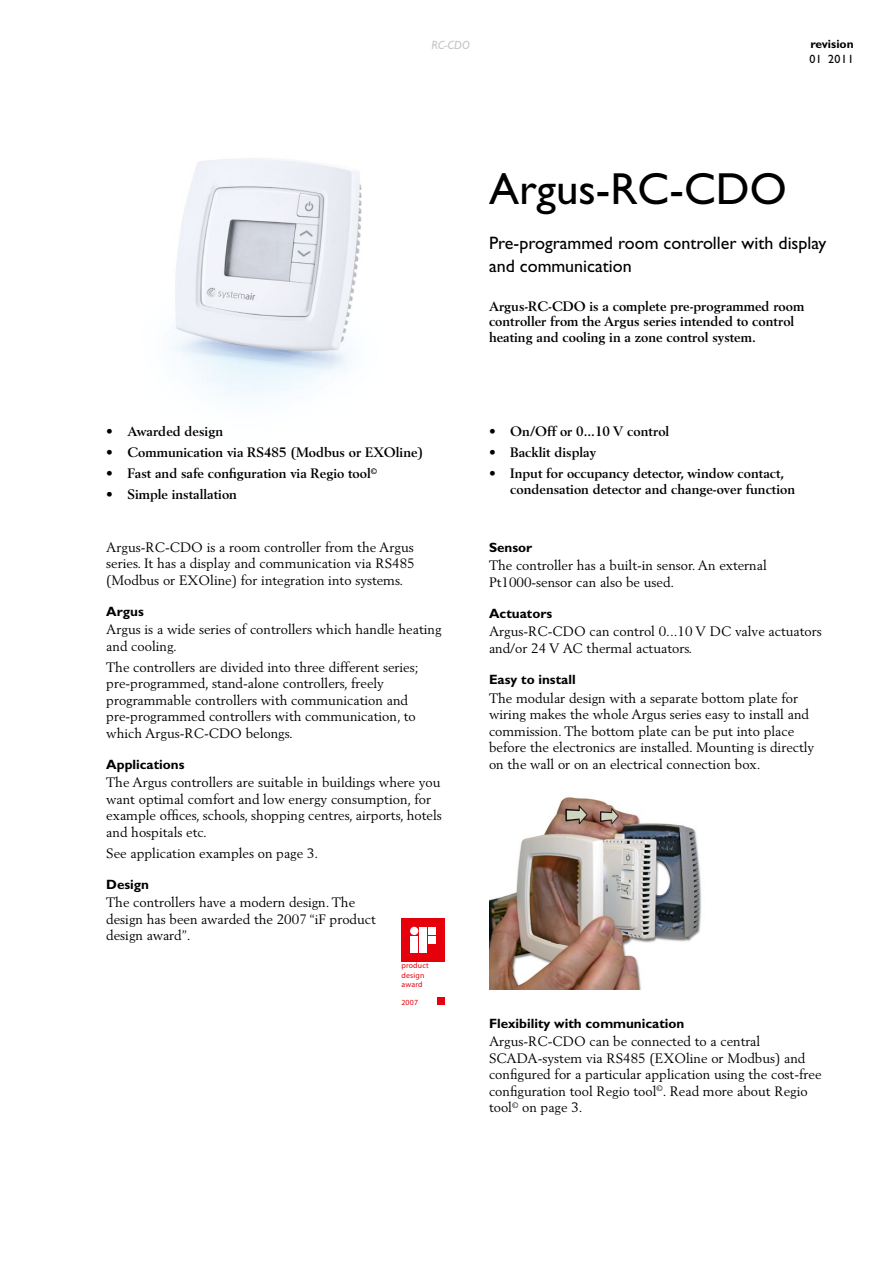
<style>
.page{position:relative;width:893px;height:1263px;background:#fff}
.page>*{position:absolute;margin:0;border:0;box-sizing:border-box;transform-origin:0 0}
.H_gill{font:45px "Gill Sans";color:#000}
.H_gill_mid{font:18px/22.5px "Gill Sans";color:#000}
.body{font:13.5px/16.5px "Berling";color:#000}
.H_berling_small_bold{font:700 13.5px/15.8px "Berling";color:#000}
.H_gill_bold_small{font:700 13.5px "Gill Sans";color:#000}
.t1{font:700 12px "Gill Sans";color:#000}
.t2{font:italic 12px "Gill Sans";color:#c3c5c8}
.t3{font:12px "Gill Sans";letter-spacing:.045em;color:#000}
.t4{font:700 7.8px/9.4px "Frutiger";letter-spacing:.03em;color:#e6000c}
</style>
<div class="page">
<img style="left:172px;top:158px;width:190px;height:239px">
<img style="left:489px;top:797px;width:213px;height:192px">
<div style="left:437px;top:997px;width:8px;height:7px;background:#e6000c"></div>
<div style="left:401px;top:918px;width:44px;height:43px;background:#e6000c"></div>
<div style="left:411px;top:936px;width:7px;height:16px;background:#fff"></div>
<div style="left:410px;top:927px;width:8px;height:8px;background:#fff;border-radius:50%"></div>
<div style="left:429px;top:927px;width:7px;height:7px;background:#fff"></div>
<div style="left:420px;top:927px;width:7px;height:25px;background:#fff"></div>
<div style="left:429px;top:936px;width:7px;height:7px;background:#fff"></div>
<p class="t2" style="left:432px;top:39px;width:40px">RC-CDO</p>
<p class="t1" style="left:810px;top:37px;width:45px">revision</p>
<p class="t3" style="left:809px;top:52px;width:46px">01 2011</p>
<p class="H_berling_small_bold" style="left:106px;top:424px;width:118px">• Awarded design</p>
<p class="H_berling_small_bold" style="left:106px;top:445px;width:319px">• Communication via RS485 (Modbus or EXOline)</p>
<p class="H_berling_small_bold" style="left:106px;top:465px;width:272px">• Fast and safe configuration via Regio tool<sup>©</sup></p>
<p class="H_berling_small_bold" style="left:106px;top:486px;width:132px">• Simple installation</p>
<p class="body" style="left:106px;top:539px;width:310px;text-align:justify">Argus-RC-CDO is a room controller from the Argus series. It has a display and communication via RS485 (Modbus or EXOline) for integration into systems.</p>
<p class="H_gill_bold_small" style="left:106px;top:603px;width:39px">Argus</p>
<p class="body" style="left:106px;top:621px;width:337px">Argus is a wide series of controllers which handle heating and cooling.</p>
<p class="body" style="left:106px;top:658px;width:314px">The controllers are divided into three different series; pre-programmed, stand-alone controllers, freely programmable controllers with communication and pre-programmed controllers with communication, to which Argus-RC-CDO belongs.</p>
<p class="H_gill_bold_small" style="left:106px;top:756px;width:80px">Applications</p>
<p class="body" style="left:106px;top:774px;width:337px">The Argus controllers are suitable in buildings where you want optimal comfort and low energy consumption, for example offices, schools, shopping centres, airports, hotels and hospitals etc.</p>
<p class="body" style="left:106px;top:844px;width:214px">See application examples on page 3.</p>
<p class="H_gill_bold_small" style="left:106px;top:876px;width:44px">Design</p>
<p class="body" style="left:106px;top:894px;width:271px">The controllers have a modern design. The design has been awarded the 2007 “iF product design award”.</p>
<p class="t4" style="left:401px;top:961px;width:29px">product design award</p>
<p class="t4" style="left:401px;top:997px;width:18px">2007</p>
<p class="H_gill" style="left:489px;top:163px;width:299px">Argus-RC-CDO</p>
<p class="H_gill_mid" style="left:489px;top:232px;width:339px">Pre-programmed room controller with display and communication</p>
<p class="H_berling_small_bold" style="left:489px;top:298px;width:317px">Argus-RC-CDO is a complete pre-programmed room controller from the Argus series intended to control heating and cooling in a zone control system.</p>
<p class="H_berling_small_bold" style="left:489px;top:424px;width:182px">• On/Off or 0...10 V control</p>
<p class="H_berling_small_bold" style="left:489px;top:445px;width:109px">• Backlit display</p>
<p class="H_berling_small_bold" style="left:510px;top:465px;width:286px;text-indent:-21px">• Input for occupancy detector, window contact, condensation detector and change-over function</p>
<p class="H_gill_bold_small" style="left:489px;top:539px;width:45px">Sensor</p>
<p class="body" style="left:489px;top:557px;width:279px">The controller has a built-in sensor. An external<br>Pt1000-sensor can also be used.</p>
<p class="H_gill_bold_small" style="left:489px;top:605px;width:65px">Actuators</p>
<p class="body" style="left:489px;top:623px;width:334px">Argus-RC-CDO can control 0...10 V DC valve actuators and/or 24 V AC thermal actuators.</p>
<p class="H_gill_bold_small" style="left:489px;top:671px;width:88px">Easy to install</p>
<p class="body" style="left:489px;top:689px;width:327px">The modular design with a separate bottom plate for wiring makes the whole Argus series easy to install and commission. The bottom plate can be put into place before the electronics are installed. Mounting is directly on the wall or on an electrical connection box.</p>
<p class="H_gill_bold_small" style="left:489px;top:1015px;width:197px">Flexibility with communication</p>
<p class="body" style="left:489px;top:1033px;width:334px">Argus-RC-CDO can be connected to a central SCADA-system via RS485 (EXOline or Modbus) and configured for a particular application using the cost-free configuration tool Regio tool<sup>©</sup>. Read more about Regio tool<sup>©</sup> on page 3.</p>
</div>
